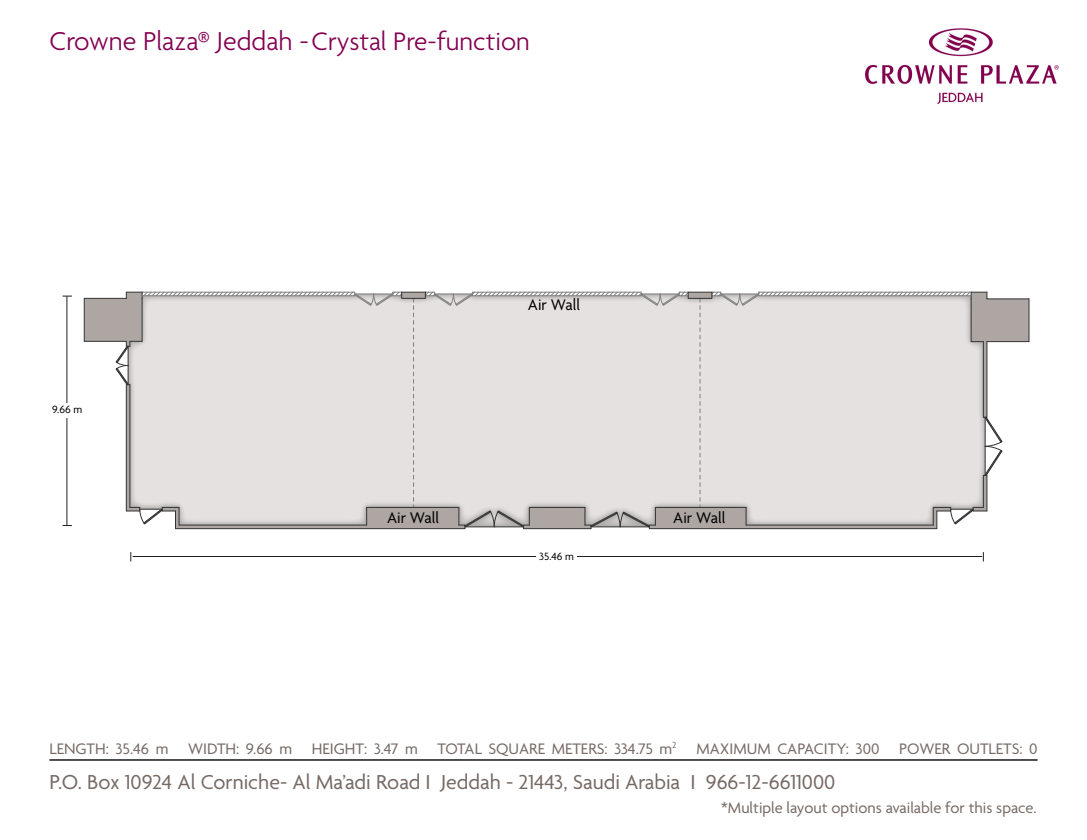
<style>
.page{position:relative;width:1087px;height:840px;background:#fff}
.page>*{position:absolute;margin:0;border:0;box-sizing:border-box;transform-origin:0 0}
.t1{font:300 28px "Agenda";color:#830051}
.t2{font:21.88px "Agenda";color:#766a65}
.t3{font:16.62px "Agenda";color:#000}
.t4{font:16.45px "Agenda";color:#766a65}
.t5{font:11.38px "Agenda";color:#000}
.s1{font-size:27.47px}
</style>
<div class="page">
<img style="left:865px;top:28px;width:194px;height:76px">
<svg style="left:84px;top:291px;width:945px;height:238px;background:#dddad9"></svg>
<hr style="left:67px;top:296px;width:1px;height:229px;background:#231f20">
<hr style="left:133px;top:556px;width:849px;height:1px;background:#231f20">
<div style="left:536px;top:550px;width:41px;height:14px;background:#fff"></div>
<div style="left:47px;top:403px;width:40px;height:14px;background:#fff"></div>
<hr style="left:49px;top:759px;width:988px;height:2px;background:#000">
<p class="t1" style="left:49px;top:26px;width:482px">Crowne Plaza® Jeddah -<span class="s1">Crystal Pre-function</span></p>
<p class="t5" style="left:52px;top:403px;width:31px">9.66 m</p>
<p class="t3" style="left:528px;top:296px;width:54px">Air Wall</p>
<p class="t3" style="left:387px;top:509px;width:54px">Air Wall</p>
<p class="t3" style="left:673px;top:509px;width:54px">Air Wall</p>
<p class="t5" style="left:539px;top:550px;width:36px">35.46 m</p>
<p class="t4" style="left:49px;top:740px;width:989px">LENGTH: 35.46 m WIDTH: 9.66 m HEIGHT: 3.47 m TOTAL SQUARE METERS: 334.75 m<sup>2</sup> MAXIMUM CAPACITY: 300 POWER OUTLETS: 0</p>
<h2 class="t2" style="left:49px;top:770px;width:787px">P.O. Box 10924 Al Corniche- Al Ma’adi Road I Jeddah - 21443, Saudi Arabia I 966-12-6611000</h2>
<p class="t4" style="left:721px;top:799px;width:317px">*Multiple layout options available for this space.</p>
</div>
